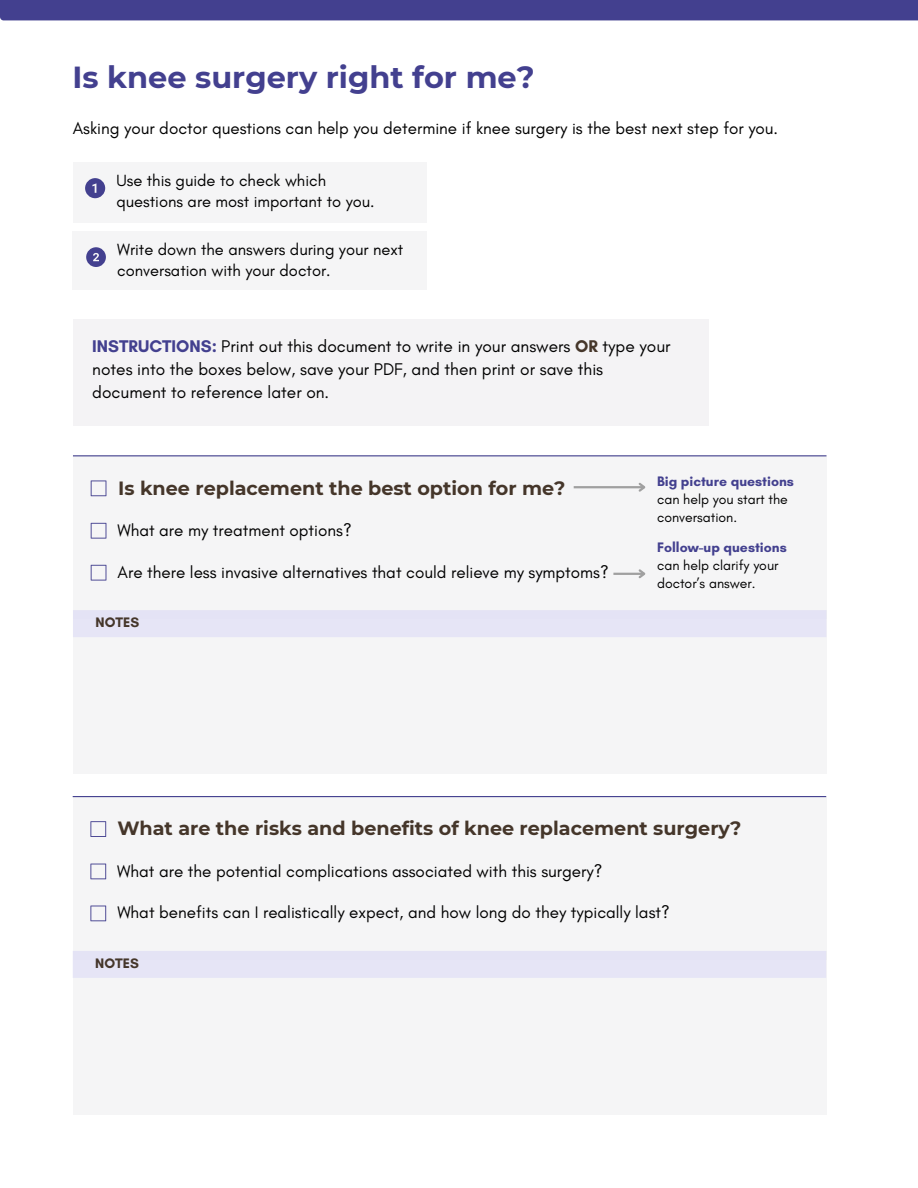
<style>
.page{position:relative;width:918px;height:1188px;background:#fff}
.page>*{position:absolute;margin:0;border:0;box-sizing:border-box;transform-origin:0 0}
.t1{font:700 30.45px "Montserrat";color:#43408f}
.t2{font:700 19.2px "Montserrat";color:#45362a}
.t3{font:17.25px/22.8px "Glacial Indifference";color:#000}
.t4{font:16.95px "Glacial Indifference";color:#000}
.t5{font:16.5px/21.3px "Glacial Indifference";color:#000}
.t6{font:13.95px/18px "Glacial Indifference";color:#000}
.t7{font:700 13.95px "Glacial Indifference";color:#45362a}
.s1{font-weight:700;color:#43408f}
.s2{font-weight:700;color:#45362a}
</style>
<div class="page">
<div style="left:73px;top:319px;width:635px;height:107px;background:#f4f3f5"></div>
<div style="left:0;top:0;width:918px;height:20px;background:#43408f"></div>
<div style="left:73px;top:455px;width:753px;height:164px;background:#f5f5f6"></div>
<svg style="left:91px;top:523px;width:15px;height:16px"></svg>
<svg style="left:91px;top:565px;width:15px;height:16px"></svg>
<div style="left:73px;top:610px;width:753px;height:164px;background:#f5f5f6"></div>
<div style="left:73px;top:610px;width:753px;height:27px;background:#e6e5f6"></div>
<hr style="left:73px;top:455px;width:753px;height:1px;background:#43408f">
<svg style="left:91px;top:480px;width:15px;height:16px"></svg>
<div style="left:73px;top:162px;width:353px;height:61px;background:#f5f5f6"></div>
<svg style="left:85px;top:178px;width:20px;height:20px"></svg>
<div style="left:72px;top:231px;width:354px;height:59px;background:#f5f5f6"></div>
<svg style="left:86px;top:247px;width:20px;height:20px"></svg>
<div style="left:73px;top:796px;width:753px;height:163px;background:#f5f5f6"></div>
<svg style="left:90px;top:864px;width:16px;height:15px"></svg>
<svg style="left:90px;top:906px;width:16px;height:15px"></svg>
<div style="left:73px;top:951px;width:753px;height:163px;background:#f5f5f6"></div>
<div style="left:73px;top:951px;width:753px;height:27px;background:#e6e5f6"></div>
<hr style="left:73px;top:796px;width:753px;height:1px;background:#43408f">
<svg style="left:90px;top:821px;width:16px;height:16px"></svg>
<hr style="left:613px;top:573px;width:31px;height:2px;background:#a0a0a0">
<svg style="left:637px;top:569px;width:9px;height:10px"></svg>
<hr style="left:574px;top:486px;width:70px;height:2px;background:#a0a0a0">
<svg style="left:637px;top:482px;width:9px;height:10px"></svg>
<h3 class="t1" style="left:72px;top:58px;width:464px">Is knee surgery right for me?</h3>
<p class="t4" style="left:73px;top:118px;width:707px">Asking your doctor questions can help you determine if knee surgery is the best next step for you.</p>
<h2 class="t5" style="left:116px;top:169px;width:260px">Use this guide to check which questions are most important to you.</h2>
<h3 class="t5" style="left:117px;top:239px;width:288px">Write down the answers during your next conversation with your doctor.</h3>
<h1 class="t3" style="left:92px;top:335px;width:580px"><span class="s1">INSTRUCTIONS:</span> Print out this document to write in your answers <span class="s2">OR</span> type your notes into the boxes below, save your PDF, and then print or save this document to reference later on.</h1>
<p class="t2" style="left:118px;top:476px;width:449px">Is knee replacement the best option for me?</p>
<h3 class="t4" style="left:117px;top:520px;width:236px">What are my treatment options?</h3>
<h3 class="t4" style="left:118px;top:562px;width:493px">Are there less invasive alternatives that could relieve my symptoms?</h3>
<p class="t7" style="left:96px;top:614px;width:45px">NOTES</p>
<p class="t6" style="left:657px;top:472px;width:138px"><span class="s1">Big picture questions </span>can help you start the conversation.</p>
<p class="t6" style="left:657px;top:538px;width:131px"><span class="s1">Follow-up questions </span>can help clarify your doctor’s answer.</p>
<p class="t2" style="left:117px;top:816px;width:626px">What are the risks and benefits of knee replacement surgery?</p>
<p class="t4" style="left:117px;top:861px;width:487px">What are the potential complications associated with this surgery?</p>
<h3 class="t4" style="left:117px;top:902px;width:554px">What benefits can I realistically expect, and how long do they typically last?</h3>
<h4 class="t7" style="left:95px;top:955px;width:45px">NOTES</h4>
</div>
